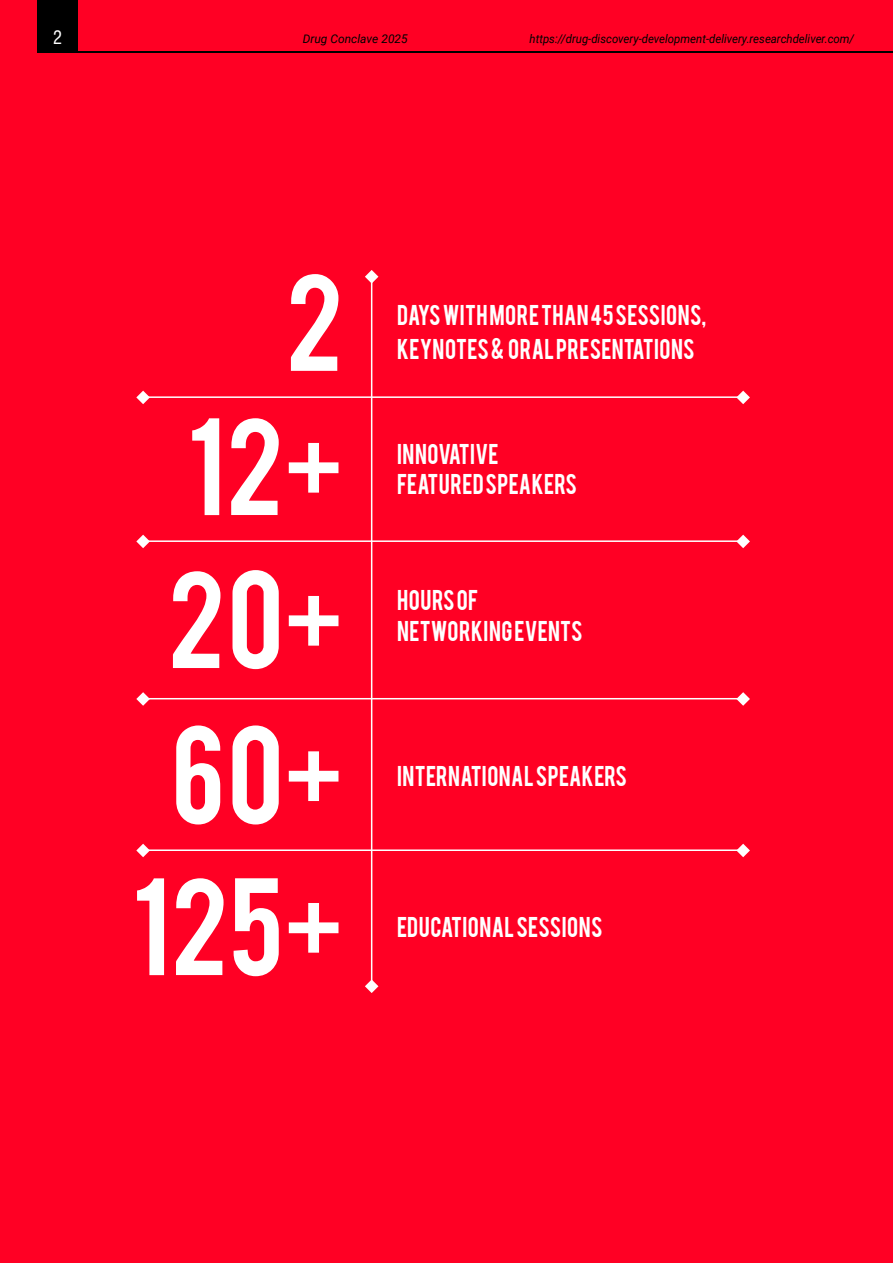
<style>
.page{position:relative;width:893px;height:1263px;background:#ff0024}
.page>*{position:absolute;margin:0;border:0;box-sizing:border-box;transform-origin:0 0}
.t1{font:108.6px "Bebas";letter-spacing:.02em;color:#fff}
.t2{font:22.5px/30.3px "Bebas";letter-spacing:.015em;color:#fff;scale:.95 1}
.t3{font:condensed 18px "Swiss 721 BT";color:#fff}
.t4{font:italic 12px "Roboto";color:#000;scale:.95 1}
.t5{font:italic 12px "Roboto";color:#000}
</style>
<div class="page">
<hr style="left:70px;top:51px;width:823px;height:1px;background:#000">
<div style="left:37px;top:0;width:40px;height:52px;background:#000"></div>
<hr style="left:371px;top:276px;width:1px;height:708px;background:#fff">
<hr style="left:142px;top:396px;width:602px;height:2px;background:#fff">
<hr style="left:142px;top:540px;width:602px;height:2px;background:#fff">
<hr style="left:142px;top:698px;width:602px;height:1px;background:#fff">
<hr style="left:142px;top:849px;width:602px;height:2px;background:#fff">
<svg style="left:136px;top:391px;width:14px;height:13px"></svg>
<svg style="left:136px;top:535px;width:14px;height:13px"></svg>
<svg style="left:136px;top:692px;width:14px;height:14px"></svg>
<svg style="left:136px;top:844px;width:14px;height:13px"></svg>
<svg style="left:365px;top:270px;width:13px;height:13px"></svg>
<svg style="left:736px;top:391px;width:14px;height:13px"></svg>
<svg style="left:736px;top:535px;width:14px;height:13px"></svg>
<svg style="left:736px;top:692px;width:14px;height:14px"></svg>
<svg style="left:736px;top:844px;width:14px;height:13px"></svg>
<svg style="left:365px;top:979px;width:13px;height:14px"></svg>
<p class="t3" style="left:53px;top:26px;width:10px">2</p>
<p class="t5" style="left:303px;top:30px;width:107px">Drug Conclave 2025</p>
<p class="t4" style="left:529px;top:30px;width:343px">https://drug-discovery-development-delivery.researchdeliver.com/</p>
<h1 class="t1" style="left:286px;top:244px;width:59px">2</h1>
<h1 class="t1" style="left:187px;top:388px;width:158px">12+</h1>
<h1 class="t1" style="left:168px;top:541px;width:177px">20+</h1>
<h1 class="t1" style="left:171px;top:696px;width:174px">60+</h1>
<h1 class="t1" style="left:132px;top:848px;width:213px">125+</h1>
<p class="t2" style="left:397px;top:299px;width:327px">DAYS WITH MORE THAN 45 SESSIONS,</p>
<p class="t2" style="left:397px;top:332px;width:315px">KEYNOTES &amp; ORAL PRESENTATIONS</p>
<p class="t2" style="left:397px;top:437px;width:191px">INNOVATIVE<br>FEATURED SPEAKERS</p>
<p class="t2" style="left:397px;top:583px;width:87px">HOURS OF</p>
<p class="t2" style="left:397px;top:614px;width:197px">NETWORKING EVENTS</p>
<p class="t2" style="left:397px;top:759px;width:243px">INTERNATIONAL SPEAKERS</p>
<p class="t2" style="left:397px;top:910px;width:218px">EDUCATIONAL SESSIONS</p>
</div>
